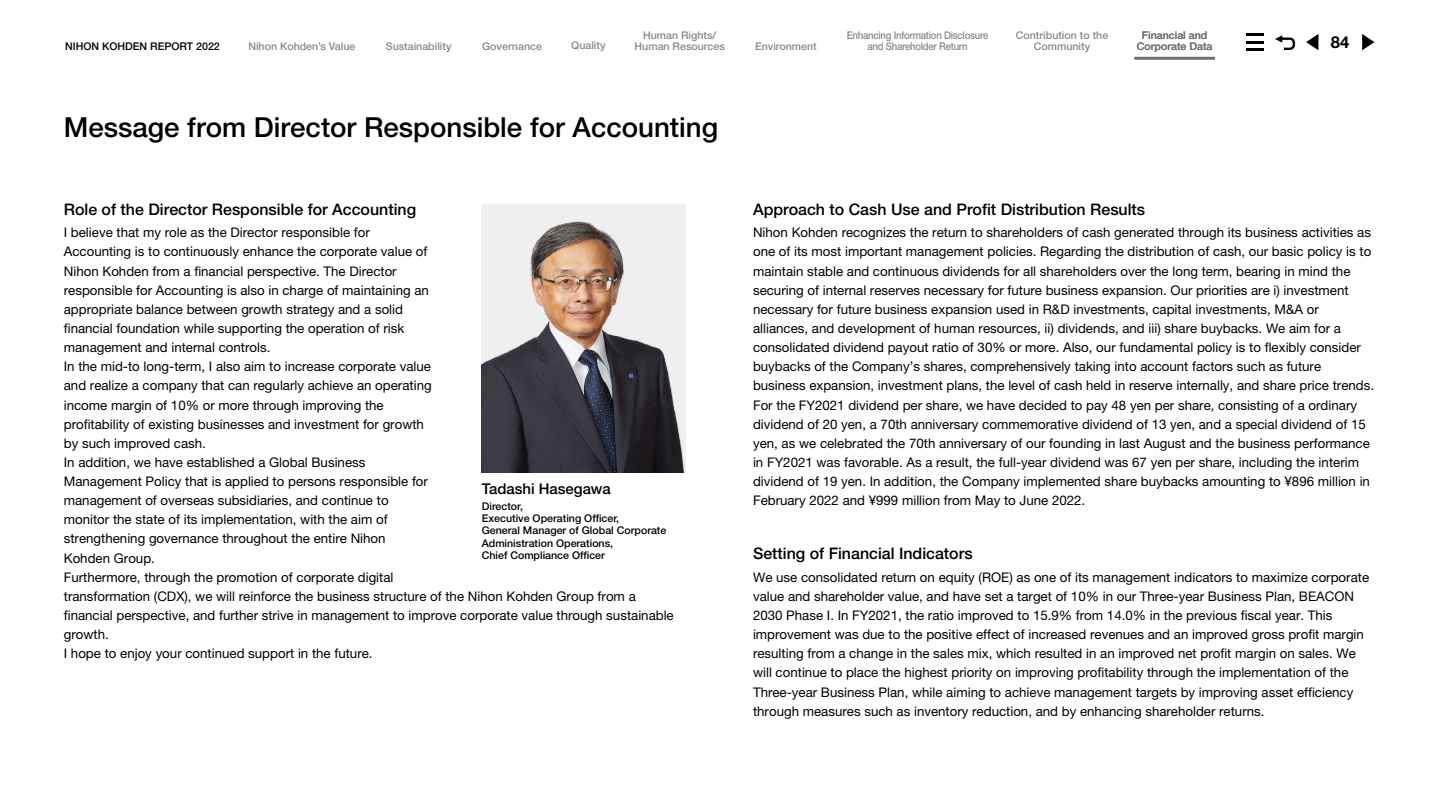
<style>
.page{position:relative;width:1438px;height:808px;background:#fff}
.page>*{position:absolute;margin:0;border:0;box-sizing:border-box;transform-origin:0 0}
.t1{font:500 27.6px "Helvetica Neue LT Pro";color:#000}
.t2{font:700 16.5px "Helvetica Neue LT Pro";color:#000}
.t3{font:500 15.9px "Helvetica Neue LT Pro";color:#000}
.t4{font:500 14.85px "Helvetica Neue LT Pro";color:#000}
.t5{font:13.35px/19.2px "Helvetica Neue LT Pro";color:#000}
.t6{font:500 10.65px/12.1px "Helvetica Neue LT Pro";color:#000}
.t7{font:500 10.65px/10.6px "Helvetica Neue LT Pro";color:#898989;text-align:center}
.t8{font:500 10.65px "Helvetica Neue LT Pro";letter-spacing:-.025em;color:#898989;scale:.9 1}
.t9{font:500 10.65px/10.6px "Helvetica Neue LT Pro";color:#727171;text-align:center}
</style>
<div class="page">
<div style="left:482px;top:204px;width:204px;height:268px;background:#efefef"></div>
<img style="left:482px;top:221px;width:203px;height:251px">
<svg style="left:1275px;top:35px;width:20px;height:15px"></svg>
<svg style="left:1306px;top:34px;width:12px;height:16px"></svg>
<svg style="left:1362px;top:34px;width:12px;height:16px"></svg>
<hr style="left:1246px;top:33px;width:17px;height:3px;background:#000">
<hr style="left:1246px;top:48px;width:17px;height:3px;background:#000">
<svg style="left:1246px;top:41px;width:17px;height:2px"></svg>
<hr style="left:1134px;top:57px;width:80px;height:3px;background:#727171">
<p class="t7" style="left:643px;top:30px;width:75px">Human Rights/</p>
<p class="t7" style="left:1015px;top:30px;width:94px">Contribution to the<br>Community</p>
<p class="t7" style="left:248px;top:40px;width:108px">Nihon Kohden’s Value</p>
<p class="t7" style="left:386px;top:40px;width:67px">Sustainability</p>
<p class="t7" style="left:482px;top:40px;width:61px">Governance</p>
<p class="t7" style="left:571px;top:40px;width:36px">Quality</p>
<p class="t7" style="left:634px;top:40px;width:92px">Human Resources</p>
<p class="t9" style="left:1136px;top:30px;width:77px">Financial and<br>Corporate Data</p>
<p class="t8" style="left:846px;top:29px;width:159px">Enhancing Information Disclosure</p>
<p class="t6" style="left:65px;top:40px;width:156px">NIHON KOHDEN REPORT 2022</p>
<p class="t2" style="left:1330px;top:32px;width:20px">84</p>
<p class="t7" style="left:755px;top:40px;width:63px">Environment</p>
<p class="t8" style="left:867px;top:39px;width:113px">and Shareholder Return</p>
<h1 class="t1" style="left:64px;top:110px;width:655px">Message from Director Responsible for Accounting</h1>
<p class="t3" style="left:64px;top:199px;width:354px">Role of the Director Responsible for Accounting</p>
<p class="t5" style="left:64px;top:223px;width:611px">I believe that my role as the Director responsible for<br>Accounting is to continuously enhance the corporate value of<br>Nihon Kohden from a financial perspective. The Director<br>responsible for Accounting is also in charge of maintaining an<br>appropriate balance between growth strategy and a solid<br>financial foundation while supporting the operation of risk<br>management and internal controls.<br>In the mid-to long-term, I also aim to increase corporate value<br>and realize a company that can regularly achieve an operating<br>income margin of 10% or more through improving the<br>profitability of existing businesses and investment for growth<br>by such improved cash.<br>In addition, we have established a Global Business<br>Management Policy that is applied to persons responsible for<br>management of overseas subsidiaries, and continue to<br>monitor the state of its implementation, with the aim of<br>strengthening governance throughout the entire Nihon<br>Kohden Group.<br>Furthermore, through the promotion of corporate digital<br>transformation (CDX), we will reinforce the business structure of the Nihon Kohden Group from a financial perspective, and further strive in management to improve corporate value through sustainable growth.<br>I hope to enjoy your continued support in the future.</p>
<p class="t4" style="left:482px;top:480px;width:130px">Tadashi Hasegawa</p>
<p class="t6" style="left:482px;top:500px;width:186px">Director,<br>Executive Operating Officer,<br>General Manager of Global Corporate<br>Administration Operations,<br>Chief Compliance Officer</p>
<p class="t3" style="left:753px;top:199px;width:393px">Approach to Cash Use and Profit Distribution Results</p>
<p class="t5" style="left:753px;top:223px;width:622px">Nihon Kohden recognizes the return to shareholders of cash generated through its business activities as one of its most important management policies. Regarding the distribution of cash, our basic policy is to maintain stable and continuous dividends for all shareholders over the long term, bearing in mind the securing of internal reserves necessary for future business expansion. Our priorities are i) investment necessary for future business expansion used in R&amp;D investments, capital investments, M&amp;A or alliances, and development of human resources, ii) dividends, and iii) share buybacks. We aim for a consolidated dividend payout ratio of 30% or more. Also, our fundamental policy is to flexibly consider buybacks of the Company’s shares, comprehensively taking into account factors such as future business expansion, investment plans, the level of cash held in reserve internally, and share price trends.<br>For the FY2021 dividend per share, we have decided to pay 48 yen per share, consisting of a ordinary dividend of 20 yen, a 70th anniversary commemorative dividend of 13 yen, and a special dividend of 15 yen, as we celebrated the 70th anniversary of our founding in last August and the business performance in FY2021 was favorable. As a result, the full-year dividend was 67 yen per share, including the interim dividend of 19 yen. In addition, the Company implemented share buybacks amounting to ¥896 million in February 2022 and ¥999 million from May to June 2022.</p>
<p class="t3" style="left:753px;top:544px;width:221px">Setting of Financial Indicators</p>
<p class="t5" style="left:753px;top:567px;width:617px">We use consolidated return on equity (ROE) as one of its management indicators to maximize corporate value and shareholder value, and have set a target of 10% in our Three-year Business Plan, BEACON 2030 Phase I. In FY2021, the ratio improved to 15.9% from 14.0% in the previous fiscal year. This improvement was due to the positive effect of increased revenues and an improved gross profit margin resulting from a change in the sales mix, which resulted in an improved net profit margin on sales. We will continue to place the highest priority on improving profitability through the implementation of the Three-year Business Plan, while aiming to achieve management targets by improving asset efficiency through measures such as inventory reduction, and by enhancing shareholder returns.</p>
</div>
